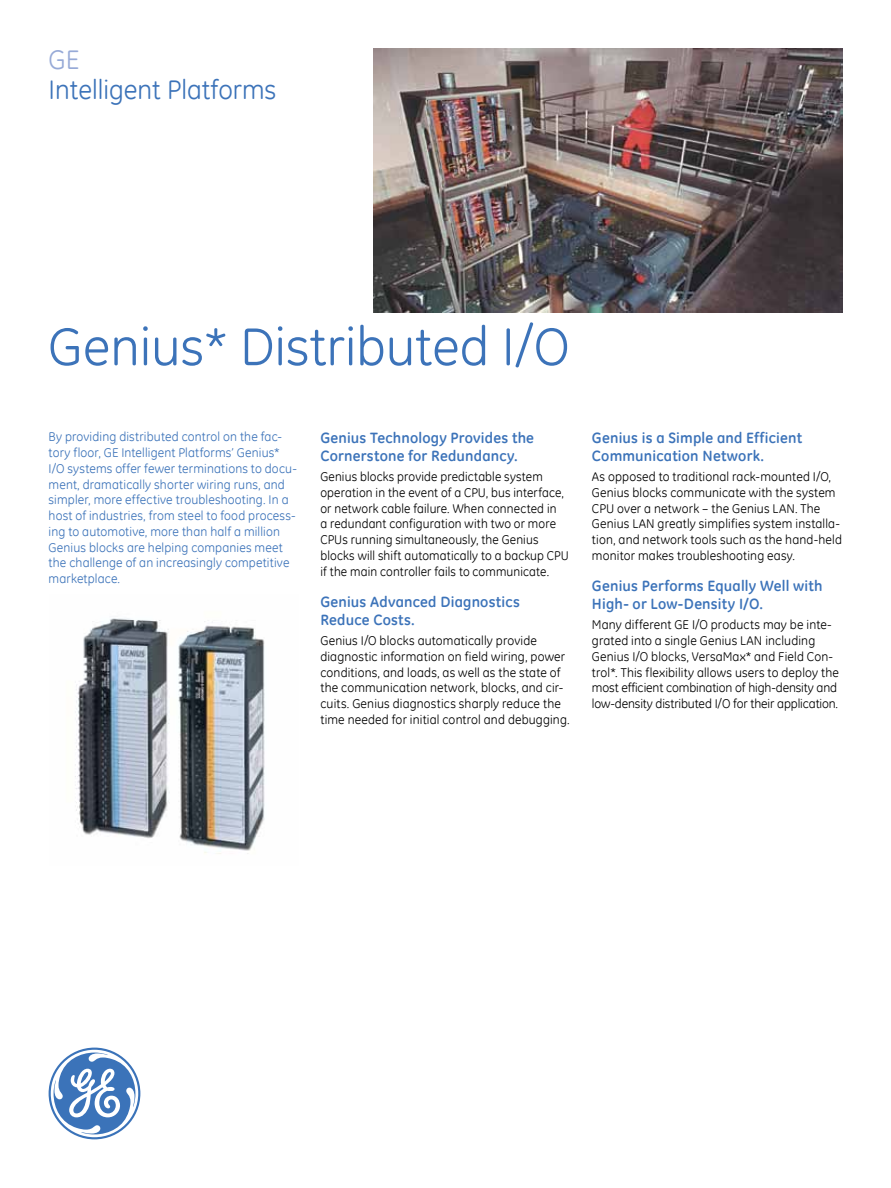
<style>
.page{position:relative;width:891px;height:1188px;background:#fff}
.page>*{position:absolute;margin:0;border:0;box-sizing:border-box;transform-origin:0 0}
.t1{font:54px "GE Inspira";color:#3c73b9}
.t2{font:27px "GE Inspira";color:#3c73b9}
.t3{font:27px "GE Inspira";color:#97aad7}
.t4{font:700 15px/18px "GE Inspira";letter-spacing:.01em;color:#3c73b9}
.t5{font:12.75px/15.8px "GE Inspira";letter-spacing:.01em;color:#000}
.t6{font:12.75px/15.8px "GE Inspira";letter-spacing:.01em;color:#3c73b9}
</style>
<div class="page">
<svg style="left:49px;top:1048px;width:91px;height:91px"></svg>
<img style="left:373px;top:49px;width:470px;height:264px">
<img style="left:75px;top:618px;width:190px;height:236px">
<h2 class="t3" style="left:49px;top:42px;width:32px">GE</h2>
<h2 class="t2" style="left:49px;top:72px;width:229px">Intelligent Platforms</h2>
<h1 class="t1" style="left:48px;top:312px;width:523px">Genius* Distributed I/O</h1>
<p class="t6" style="left:49px;top:429px;width:250px">By providing distributed control on the fac&shy;tory floor, GE Intelligent Platforms’ Genius* I/O systems offer fewer terminations to docu&shy;ment, dramatically shorter wiring runs, and simpler, more effective troubleshooting. In a host of industries, from steel to food process&shy;ing to automotive, more than half a million Genius blocks are helping companies meet the challenge of an increasingly competitive marketplace.</p>
<p class="t4" style="left:320px;top:429px;width:215px">Genius Technology Provides the<br>Cornerstone for Redundancy.</p>
<p class="t5" style="left:320px;top:469px;width:250px">Genius blocks provide predictable system operation in the event of a CPU, bus interface, or network cable failure. When connected in<br>a redundant configuration with two or more CPUs running simultaneously, the Genius blocks will shift automatically to a backup CPU if the main controller fails to communicate.</p>
<p class="t4" style="left:320px;top:593px;width:201px">Genius Advanced Diagnostics<br>Reduce Costs.</p>
<p class="t5" style="left:320px;top:633px;width:251px">Genius I/O blocks automatically provide diagnostic information on field wiring, power conditions, and loads, as well as the state of the communication network, blocks, and cir&shy;cuits. Genius diagnostics sharply reduce the time needed for initial control and debugging.</p>
<p class="t4" style="left:592px;top:428px;width:212px">Genius is a Simple and Efficient<br>Communication Network.</p>
<p class="t5" style="left:592px;top:468px;width:252px">As opposed to traditional rack-mounted I/O, Genius blocks communicate with the system CPU over a network – the Genius LAN. The Genius LAN greatly simplifies system installa&shy;tion, and network tools such as the hand-held monitor makes troubleshooting easy.</p>
<p class="t4" style="left:592px;top:577px;width:232px">Genius Performs Equally Well with<br>High- or Low-Density I/O.</p>
<p class="t5" style="left:592px;top:617px;width:249px">Many different GE I/O products may be inte&shy;grated into a single Genius LAN including Genius I/O blocks, VersaMax* and Field Con&shy;trol*. This flexibility allows users to deploy the most efficient combination of high-density and low-density distributed I/O for their application.</p>
</div>
